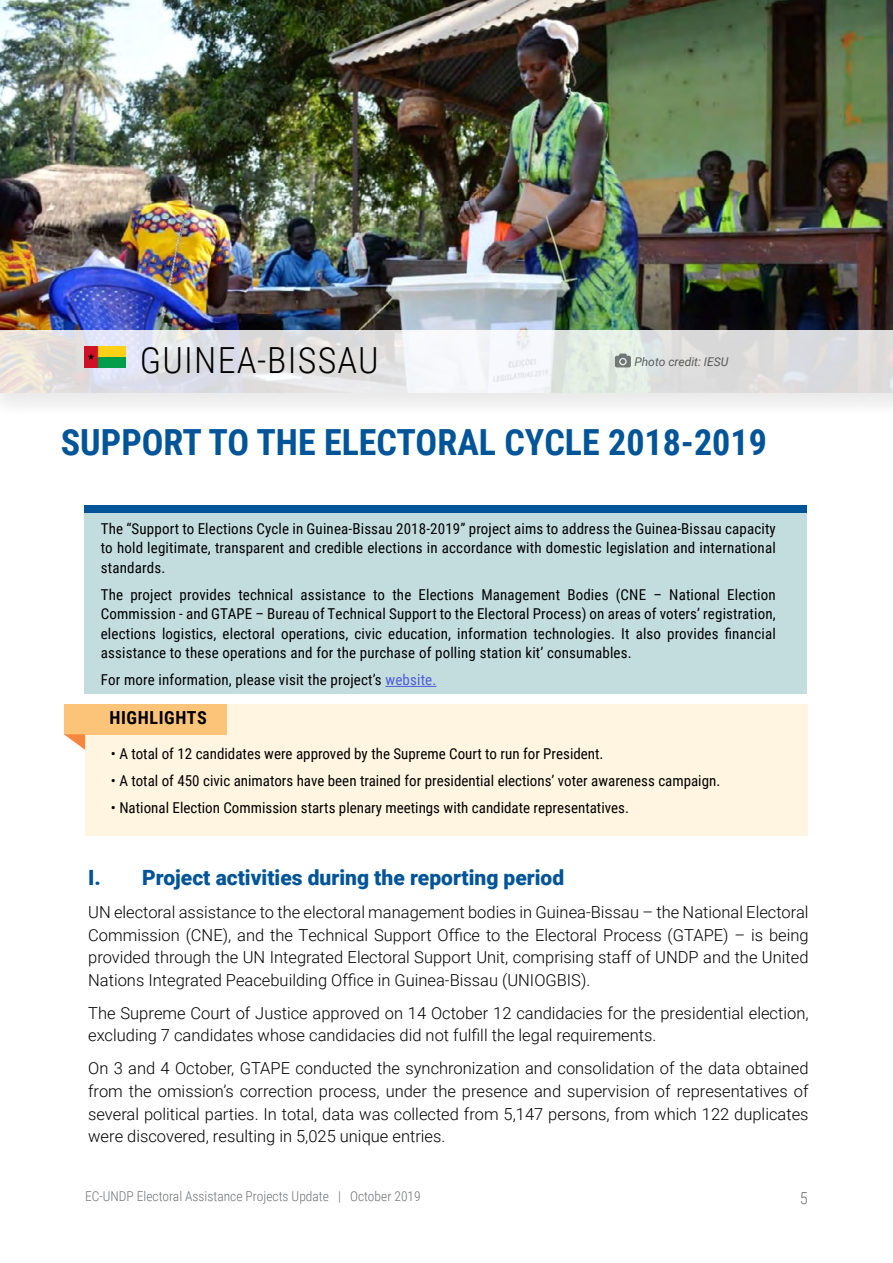
<style>
.page{position:relative;width:893px;height:1263px;background:#fff}
.page>*{position:absolute;margin:0;border:0;box-sizing:border-box;transform-origin:0 0}
.t1{font:700 36px "Roboto Condensed";color:#005498}
.t2{font:300 36px "Roboto Condensed";letter-spacing:.035em;color:#000}
.t3{font:900 21px "Roboto";color:#005498}
.t4{font:700 18px "Roboto Condensed";letter-spacing:.035em;color:#000}
.t5{font:300 16.5px/22.5px "Roboto";color:#000;text-align:justify}
.t6{font:300 16.5px "Roboto Condensed";color:#6f7174}
.t7{font:15px/19.5px "Roboto Condensed";color:#000;text-align:justify}
.t8{font:300 13.5px "Roboto Condensed";color:#6f7174}
.t9{font:italic 12px "Roboto";color:#000}
.s1{color:#4f5cd6}
</style>
<div class="page">
<img style="left:0;top:0;width:892px;height:329px">
<div style="left:0;top:329px;width:893px;height:90px;background:#f4f4f4"></div>
<svg style="left:0;top:330px;width:893px;height:62px"></svg>
<img style="left:84px;top:346px;width:42px;height:21px">
<div style="left:85px;top:704px;width:723px;height:131px;background:#fff5e1"></div>
<div style="left:64px;top:704px;width:162px;height:30px;background:#fbc479"></div>
<svg style="left:64px;top:734px;width:21px;height:16px"></svg>
<div style="left:84px;top:509px;width:723px;height:185px;background:#c3dddf"></div>
<div style="left:84px;top:506px;width:723px;height:7px;background:#005498"></div>
<hr style="left:386px;top:686px;width:50px;height:1px;background:#4f5cd6">
<svg style="left:615px;top:354px;width:16px;height:13px"></svg>
<h1 class="t2" style="left:140px;top:335px;width:240px">GUINEA-BISSAU</h1>
<p class="t9" style="left:634px;top:354px;width:95px">Photo credit: IESU</p>
<h1 class="t1" style="left:61px;top:417px;width:707px">SUPPORT TO THE ELECTORAL CYCLE 2018-2019</h1>
<p class="t7" style="left:101px;top:518px;width:676px">The “Support to Elections Cycle in Guinea-Bissau 2018-2019” project aims to address the Guinea-Bissau capacity to hold legitimate, transparent and credible elections in accordance with domestic legislation and international standards.</p>
<p class="t7" style="left:101px;top:584px;width:676px">The project provides technical assistance to the Elections Management Bodies (CNE – National Election Commission - and GTAPE – Bureau of Technical Support to the Electoral Process) on areas of voters’ registration, elections logistics, electoral operations, civic education, information technologies. It also provides financial assistance to these operations and for the purchase of polling station kit’ consumables.</p>
<p class="t7" style="left:101px;top:670px;width:337px">For more information, please visit the project’s <span class="s1">website.</span></p>
<p class="t4" style="left:109px;top:704px;width:99px">HIGHLIGHTS</p>
<p class="t7" style="left:111px;top:743px;width:494px">• A total of 12 candidates were approved by the Supreme Court to run for President.</p>
<p class="t7" style="left:111px;top:770px;width:611px">• A total of 450 civic animators have been trained for presidential elections’ voter awareness campaign.</p>
<p class="t7" style="left:111px;top:797px;width:520px">• National Election Commission starts plenary meetings with candidate representatives.</p>
<h2 class="t3" style="left:88px;top:863px;width:478px">I. Project activities during the reporting period</h2>
<p class="t5" style="left:88px;top:901px;width:722px">UN electoral assistance to the electoral management bodies in Guinea-Bissau – the National Electoral Commission (CNE), and the Technical Support Office to the Electoral Process (GTAPE) – is being provided through the UN Integrated Electoral Support Unit, comprising staff of UNDP and the United Nations Integrated Peacebuilding Office in Guinea-Bissau (UNIOGBIS).</p>
<p class="t5" style="left:88px;top:1001px;width:722px">The Supreme Court of Justice approved on 14 October 12 candidacies for the presidential election, excluding 7 candidates whose candidacies did not fulfill the legal requirements.</p>
<p class="t5" style="left:88px;top:1057px;width:722px">On 3 and 4 October, GTAPE conducted the synchronization and consolidation of the data obtained from the omission’s correction process, under the presence and supervision of representatives of several political parties. In total, data was collected from 5,147 persons, from which 122 duplicates were discovered, resulting in 5,025 unique entries.</p>
<p class="t8" style="left:85px;top:1186px;width:337px">EC-UNDP Electoral Assistance Projects Update | October 2019</p>
<p class="t6" style="left:800px;top:1186px;width:10px">5</p>
</div>
